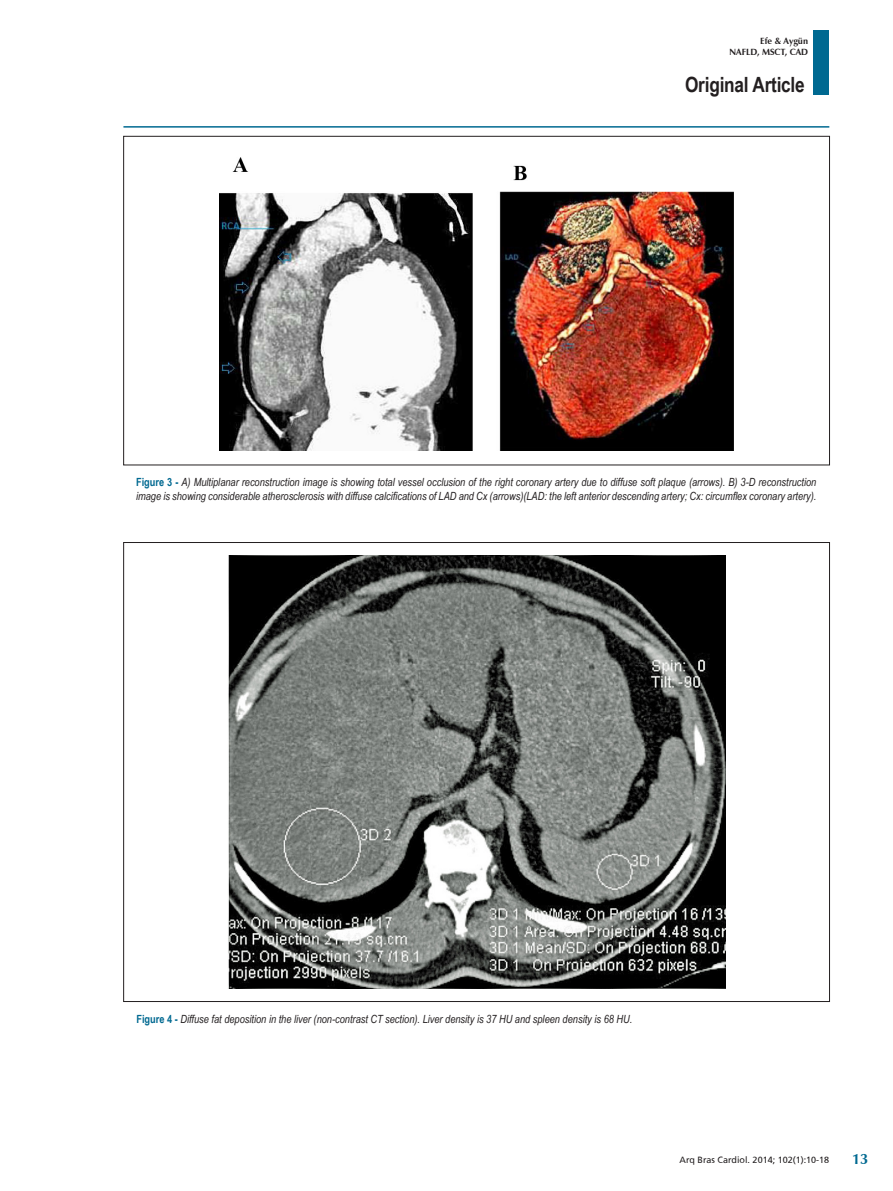
<style>
.page{position:relative;width:893px;height:1191px;background:#fff}
.page>*{position:absolute;margin:0;border:0;box-sizing:border-box;transform-origin:0 0}
.t1{font:700 21px "Arial Narrow";letter-spacing:-.01em;color:#231f20}
.t2{font:700 15px "Zapf Humanist 601 BT";color:#006991}
._05_-_LEGENDA_TABELA{font:italic 11.25px/13.5px "Arial Narrow";color:#231f20}
.t3{font:9px "Frutiger";color:#231f20}
.t4{font:700 9px "Zapf Humanist 601 BT";color:#231f20}
.s1{font-weight:700;font-style:normal;color:#006991}
</style>
<div class="page">
<hr style="left:123px;top:126px;width:706px;height:2px;background:#006991">
<div style="left:813px;top:30px;width:16px;height:64px;background:#006991"></div>
<img style="left:219px;top:157px;width:515px;height:294px">
<img style="left:228px;top:555px;width:497px;height:433px">
<p class="t4" style="left:760px;top:36px;width:49px">Efe &amp; Aygün</p>
<p class="t4" style="left:730px;top:47px;width:80px">NAFLD, MSCT, CAD</p>
<h1 class="t1" style="left:685px;top:69px;width:121px">Original Article</h1>
<p class="_05_-_LEGENDA_TABELA" style="left:136px;top:475px;width:682px"><span class="s1">Figure 3 -</span> A) Multiplanar reconstruction image is showing total vessel occlusion of the right coronary artery due to diffuse soft plaque (arrows). B) 3-D reconstruction image is showing considerable atherosclerosis with diffuse calcifications of LAD and Cx (arrows)(LAD: the left anterior descending artery; Cx: circumflex coronary artery).</p>
<p class="_05_-_LEGENDA_TABELA" style="left:136px;top:1012px;width:497px"><span class="s1">Figure 4 -</span> Diffuse fat deposition in the liver (non-contrast CT section). Liver density is 37 HU and spleen density is 68 HU.</p>
<p class="t3" style="left:680px;top:1154px;width:151px">Arq Bras Cardiol. 2014; 102(1):10-18</p>
<h2 class="t2" style="left:852px;top:1149px;width:18px">13</h2>
</div>
